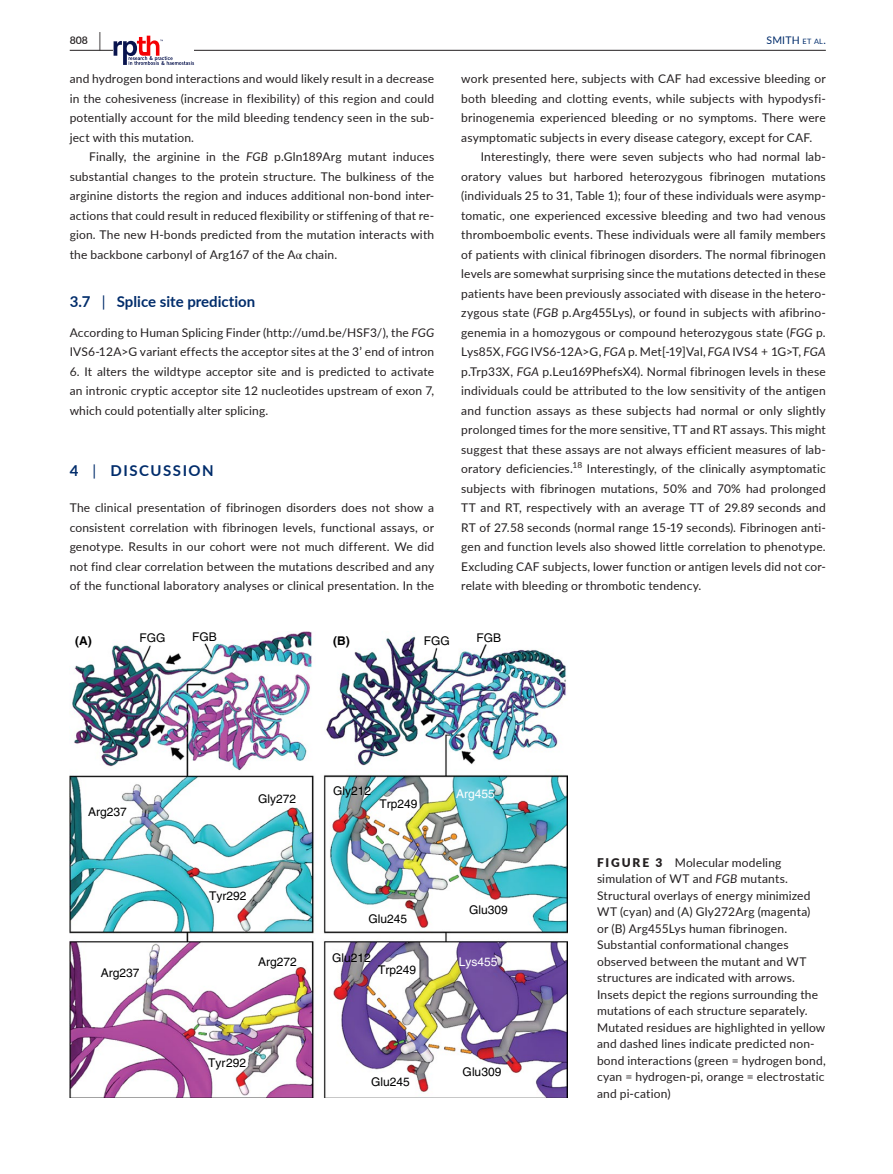
<style>
.page{position:relative;width:893px;height:1174px;background:#fff}
.page>*{position:absolute;margin:0;border:0;box-sizing:border-box;transform-origin:0 0}
.t1{font:700 15px "Lato";color:#002c6b}
.t2{font:700 15px "Lato";letter-spacing:.1em;color:#002c6b}
.t3{font:12px/19.5px "Lato";letter-spacing:.015em;color:#231f20;text-align:justify}
.t4{font:12px "Helvetica";color:#000}
.t5{font:12px "Helvetica";color:#fff}
.t6{font:700 12px "Helvetica";color:#000}
.t7{font:10.5px "Lato";letter-spacing:.015em;color:#002c6b}
.t8{font:600 10.5px "Lato";color:#231f20}
.t9{font:8.4px "Lato";color:#231f20}
.s1{font-size:19.5px}
.s2{font-size:7.35px}
.s3{font-style:italic}
.s4{font-family:"STIX"}
.s5{font-weight:400}
.s6{font-weight:900}
</style>
<div class="page">
<hr style="left:70px;top:50px;width:756px;height:1px;background:#231f20">
<svg style="left:114px;top:36px;width:80px;height:29px"></svg>
<img style="left:70px;top:631px;width:497px;height:467px">
<p class="t8" style="left:70px;top:33px;width:33px">808 <span class="s1">|</span></p>
<p class="t7" style="left:766px;top:33px;width:61px">SMITH <span class="s2">et al</span>.</p>
<p class="t3" style="left:70px;top:68px;width:366px">and hydrogen bond interactions and would likely result in a decrease in the cohesiveness (increase in flexibility) of this region and could potentially account for the mild bleeding tendency seen in the sub&shy;ject with this mutation.</p>
<p class="t3" style="left:70px;top:146px;width:366px;text-indent:20px">Finally, the arginine in the <span class="s3">FGB</span> p.Gln189Arg mutant induces substantial changes to the protein structure. The bulkiness of the arginine distorts the region and induces additional non-bond inter&shy;actions that could result in reduced flexibility or stiffening of that re&shy;gion. The new H-bonds predicted from the mutation interacts with the backbone carbonyl of Arg167 of the A<span class="s4">α</span> chain.</p>
<p class="t1" style="left:70px;top:291px;width:187px">3.7 <span class="s5">|</span> Splice site prediction</p>
<p class="t3" style="left:70px;top:322px;width:366px">According to Human Splicing Finder (http://umd.be/HSF3/), the <span class="s3">FGG<br></span>IVS6-12A&gt;G variant effects the acceptor sites at the 3’ end of intron</p>
<p class="t3" style="left:70px;top:361px;width:366px">6. It alters the wildtype acceptor site and is predicted to activate an intronic cryptic acceptor site 12 nucleotides upstream of exon 7, which could potentially alter splicing.</p>
<p class="t3" style="left:461px;top:68px;width:366px">work presented here, subjects with CAF had excessive bleeding or both bleeding and clotting events, while subjects with hypodysfi&shy;brinogenemia experienced bleeding or no symptoms. There were asymptomatic subjects in every disease category, except for CAF.</p>
<p class="t3" style="left:461px;top:146px;width:366px;text-indent:20px">Interestingly, there were seven subjects who had normal lab&shy;oratory values but harbored heterozygous fibrinogen mutations (individuals 25 to 31, Table 1); four of these individuals were asymp&shy;tomatic, one experienced excessive bleeding and two had venous thromboembolic events. These individuals were all family members of patients with clinical fibrinogen disorders. The normal fibrinogen levels are somewhat surprising since the mutations detected in these patients have been previously associated with disease in the hetero&shy;zygous state (<span class="s3">FGB</span> p.Arg455Lys), or found in subjects with afibrino&shy;genemia in a homozygous or compound heterozygous state (<span class="s3">FGG</span> p.<br>Lys85X, <span class="s3">FGG</span> IVS6-12A&gt;G, <span class="s3">FGA</span> p. Met[-19]Val, <span class="s3">FGA</span> IVS4 + 1G&gt;T, <span class="s3">FGA </span>p.Trp33X, <span class="s3">FGA</span> p.Leu169PhefsX4). Normal fibrinogen levels in these individuals could be attributed to the low sensitivity of the antigen and function assays as these subjects had normal or only slightly prolonged times for the more sensitive, TT and RT assays. This might suggest that these assays are not always efficient measures of lab&shy;oratory deficiencies.</p>
<p class="t9" style="left:573px;top:459px;width:11px">18</p>
<p class="t3" style="left:461px;top:458px;width:366px;text-indent:126px">Interestingly, of the clinically asymptomatic subjects with fibrinogen mutations, 50% and 70% had prolonged TT and RT, respectively with an average TT of 29.89 seconds and RT of 27.58 seconds (normal range 15-19 seconds). Fibrinogen anti&shy;gen and function levels also showed little correlation to phenotype.<br>Excluding CAF subjects, lower function or antigen levels did not cor&shy;relate with bleeding or thrombotic tendency.</p>
<p class="t2" style="left:70px;top:459px;width:146px">4 <span class="s5">|</span> DISCUSSION</p>
<p class="t3" style="left:70px;top:497px;width:366px">The clinical presentation of fibrinogen disorders does not show a consistent correlation with fibrinogen levels, functional assays, or genotype. Results in our cohort were not much different. We did not find clear correlation between the mutations described and any of the functional laboratory analyses or clinical presentation. In the</p>
<p class="t4" style="left:192px;top:629px;width:26px">FGB</p>
<p class="t6" style="left:75px;top:633px;width:18px">(A)</p>
<p class="t4" style="left:139px;top:631px;width:28px">FGG</p>
<p class="t6" style="left:333px;top:633px;width:18px">(B)</p>
<p class="t4" style="left:424px;top:634px;width:28px">FGG</p>
<p class="t4" style="left:477px;top:630px;width:26px">FGB</p>
<p class="t4" style="left:88px;top:804px;width:40px">Arg237</p>
<p class="t4" style="left:258px;top:792px;width:40px">Gly272</p>
<p class="t4" style="left:209px;top:888px;width:39px">Tyr292</p>
<p class="t4" style="left:333px;top:783px;width:40px">Gly212</p>
<p class="t4" style="left:379px;top:796px;width:40px">Trp249</p>
<p class="t5" style="left:456px;top:787px;width:40px">Arg455</p>
<p class="t4" style="left:101px;top:966px;width:40px">Arg237</p>
<p class="t4" style="left:469px;top:902px;width:40px">Glu309</p>
<p class="t4" style="left:368px;top:912px;width:40px">Glu245</p>
<p class="t4" style="left:332px;top:951px;width:40px">Glu212</p>
<p class="t4" style="left:378px;top:963px;width:40px">Trp249</p>
<p class="t4" style="left:258px;top:955px;width:40px">Arg272</p>
<p class="t5" style="left:459px;top:954px;width:40px">Lys455</p>
<p class="t4" style="left:208px;top:1055px;width:40px">Tyr292</p>
<p class="t4" style="left:371px;top:1075px;width:40px">Glu245</p>
<p class="t4" style="left:463px;top:1065px;width:40px">Glu309</p>
<p class="t3" style="left:597px;top:853px;width:230px;line-height:16.5px;text-align:left"><span class="s6">FIGURE 3</span> Molecular modeling simulation of WT and <span class="s3">FGB</span> mutants.<br>Structural overlays of energy minimized WT (cyan) and (A) Gly272Arg (magenta)<br>or (B) Arg455Lys human fibrinogen.<br>Substantial conformational changes observed between the mutant and WT structures are indicated with arrows.<br>Insets depict the regions surrounding the mutations of each structure separately.<br>Mutated residues are highlighted in yellow and dashed lines indicate predicted non&shy;bond interactions (green = hydrogen bond, cyan = hydrogen-pi, orange = electrostatic and pi-cation)</p>
</div>
